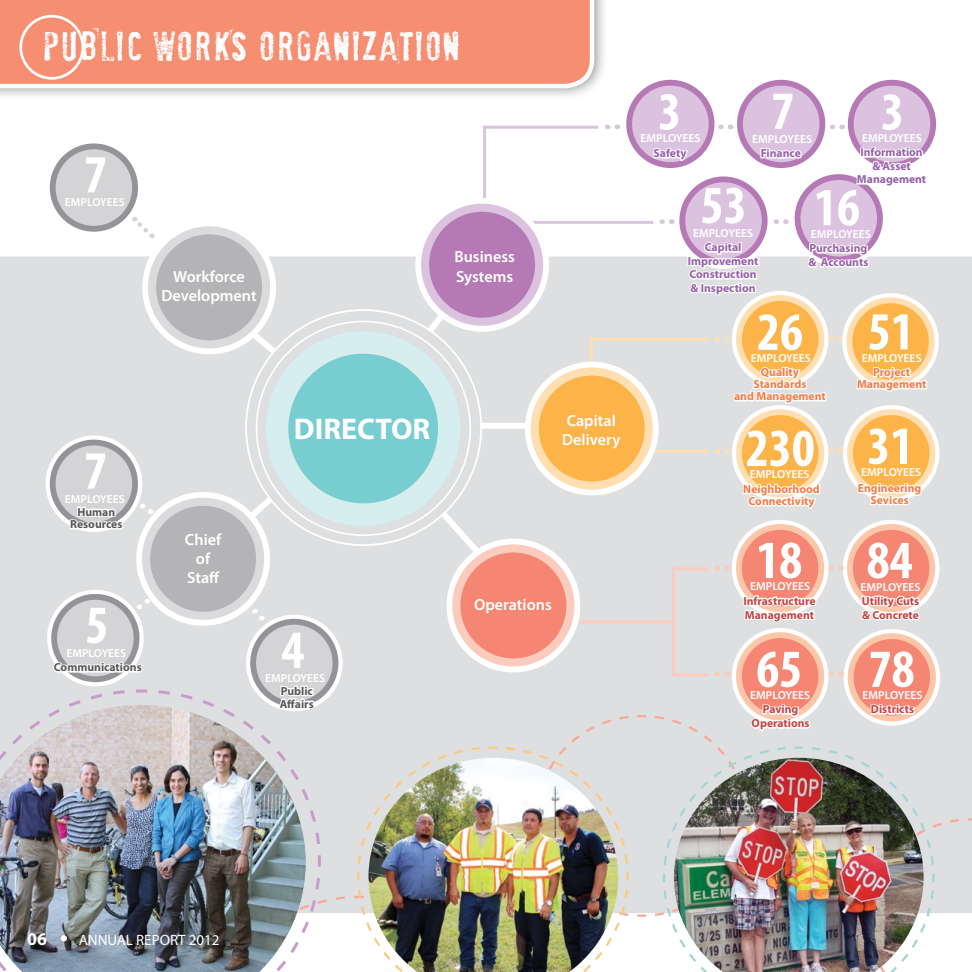
<style>
.page{position:relative;width:972px;height:972px;background:#fff}
.page>*{position:absolute;margin:0;border:0;box-sizing:border-box;transform-origin:0 0}
.t1{font:700 condensed 54px "Myriad Pro";color:#fff}
.t2{font:37.5px "Socia L Anima L";color:#fff}
.t3{font:700 30px "Myriad Pro";color:#fff}
.t4{font:700 18px "Myriad Pro";color:#fff}
.t5{font:600 16.2px/19.4px "Myriad Pro";color:#fff}
.t6{font:15px "Myriad Pro";color:#fff}
.t7{font:600 11.7px "Myriad Pro";color:#fff}
.t8{font:700 11.7px/13.5px "Myriad Pro";color:#9561a9;text-align:center}
.t9{font:700 11.7px/12px "Myriad Pro";color:#f47c46;text-align:center}
.t10{font:700 11.7px/14px "Myriad Pro";color:#c14645}
.t11{font:700 11.7px/12.8px "Myriad Pro";color:#58595b;text-align:center}
</style>
<div class="page">
<div style="left:0;top:256px;width:648px;height:458px;background:#dedfe0"></div>
<hr style="left:504px;top:221px;width:149px;height:3px;background:#dbc3df">
<hr style="left:580px;top:620px;width:94px;height:3px;background:#fbcbbd">
<hr style="left:483px;top:126px;width:3px;height:92px;background:#dbc3df">
<svg style="left:245px;top:326px;width:37px;height:33px"></svg>
<div style="left:635px;top:714px;width:13px;height:203px;background:#dedfe0"></div>
<img style="left:0;top:688px;width:150px;height:284px">
<img style="left:0;top:875px;width:133px;height:97px">
<div style="left:481px;top:423px;width:87px;height:6px;background:#fff"></div>
<hr style="left:590px;top:338px;width:118px;height:3px;background:#ffdeb1">
<hr style="left:590px;top:338px;width:3px;height:58px;background:#ffdeb1">
<svg style="left:525px;top:362px;width:134px;height:133px"></svg>
<div style="left:535px;top:372px;width:114px;height:114px;background:#fcb449;border-radius:50%"></div>
<div style="left:531px;top:367px;width:122px;height:123px;border:8px solid #ffdeb1;border-radius:50%"></div>
<svg style="left:622px;top:76px;width:97px;height:96px"></svg>
<div style="left:629px;top:83px;width:83px;height:82px;background:#dbc3df;border-radius:50%"></div>
<div style="left:626px;top:80px;width:89px;height:88px;border:6px solid #b57ab5;border-radius:50%"></div>
<svg style="left:415px;top:198px;width:134px;height:134px"></svg>
<svg style="left:733px;top:76px;width:97px;height:96px"></svg>
<div style="left:740px;top:83px;width:82px;height:82px;background:#dbc3df;border-radius:50%"></div>
<div style="left:737px;top:80px;width:88px;height:88px;border:6px solid #b57ab5;border-radius:50%"></div>
<svg style="left:844px;top:76px;width:96px;height:96px"></svg>
<div style="left:851px;top:83px;width:82px;height:82px;background:#dbc3df;border-radius:50%"></div>
<div style="left:848px;top:80px;width:88px;height:88px;border:6px solid #b57ab5;border-radius:50%"></div>
<hr style="left:485px;top:126px;width:113px;height:3px;background:#dbc3df">
<svg style="left:607px;top:125px;width:11px;height:4px"></svg>
<svg style="left:447px;top:539px;width:133px;height:133px"></svg>
<div style="left:456px;top:548px;width:114px;height:114px;background:#f58674;border-radius:50%"></div>
<div style="left:452px;top:544px;width:122px;height:123px;border:8px solid #fbcbbd;border-radius:50%"></div>
<img style="left:648px;top:125px;width:324px;height:847px">
<div style="left:0;top:0;width:608px;height:101px;background:#000;opacity:.4"></div>
<svg style="left:0;top:0;width:594px;height:88px;background:#f69579"></svg>
<div style="left:19px;top:15px;width:65px;height:65px;border:3px solid #fff;border-radius:50%"></div>
<svg style="left:46px;top:139px;width:96px;height:97px"></svg>
<div style="left:53px;top:146px;width:82px;height:83px;background:#d4d4d6;border-radius:50%"></div>
<div style="left:50px;top:143px;width:88px;height:89px;border:6px solid #939498;border-radius:50%"></div>
<svg style="left:131px;top:216px;width:22px;height:22px"></svg>
<svg style="left:46px;top:435px;width:96px;height:97px"></svg>
<div style="left:53px;top:443px;width:82px;height:82px;background:#d4d4d6;border-radius:50%"></div>
<div style="left:50px;top:440px;width:88px;height:88px;border:6px solid #939498;border-radius:50%"></div>
<svg style="left:69px;top:506px;width:56px;height:48px"></svg>
<svg style="left:252px;top:608px;width:16px;height:16px"></svg>
<svg style="left:246px;top:615px;width:97px;height:96px"></svg>
<div style="left:253px;top:622px;width:83px;height:82px;background:#d4d4d6;border-radius:50%"></div>
<div style="left:250px;top:619px;width:88px;height:88px;border:6px solid #939498;border-radius:50%"></div>
<img style="left:150px;top:650px;width:485px;height:322px">
<svg style="left:47px;top:590px;width:97px;height:96px"></svg>
<div style="left:54px;top:597px;width:83px;height:82px;background:#d4d4d6;border-radius:50%"></div>
<div style="left:51px;top:594px;width:88px;height:88px;border:6px solid #939498;border-radius:50%"></div>
<img style="left:0;top:626px;width:144px;height:227px">
<svg style="left:184px;top:491px;width:95px;height:87px;background:#e1e2e3"></svg>
<svg style="left:136px;top:492px;width:134px;height:134px"></svg>
<div style="left:146px;top:502px;width:114px;height:114px;background:#b4b4b7;border-radius:50%"></div>
<div style="left:142px;top:498px;width:122px;height:122px;border:8px solid #dadbdc;border-radius:50%"></div>
<svg style="left:142px;top:221px;width:134px;height:133px"></svg>
<div style="left:152px;top:230px;width:114px;height:114px;background:#b4b4b7;border-radius:50%"></div>
<div style="left:148px;top:226px;width:122px;height:122px;border:8px solid #dadbdc;border-radius:50%"></div>
<svg style="left:140px;top:503px;width:16px;height:15px"></svg>
<svg style="left:137px;top:595px;width:16px;height:15px"></svg>
<svg style="left:422px;top:292px;width:39px;height:47px"></svg>
<svg style="left:277px;top:342px;width:172px;height:173px;background:#85d1d5"></svg>
<div style="left:266px;top:331px;width:195px;height:195px;border:22px solid #d6eeee;border-radius:50%"></div>
<div style="left:425px;top:208px;width:114px;height:114px;background:#b57ab5;border-radius:50%"></div>
<div style="left:421px;top:204px;width:122px;height:122px;border:8px solid #dbc3df;border-radius:50%"></div>
<svg style="left:435px;top:505px;width:52px;height:56px"></svg>
<h2 class="t2" style="left:41px;top:24px;width:421px">PUBLIC WORKS ORGANIZATION</h2>
<h1 class="t1" style="left:84px;top:141px;width:25px">7</h1>
<p class="t7" style="left:65px;top:195px;width:61px">EMPLOYEES</p>
<h3 class="t5" style="left:161px;top:267px;width:97px;text-align:center">Workforce<br>Development</h3>
<h3 class="t5" style="left:454px;top:247px;width:62px">Business<br>Systems</h3>
<h1 class="t1" style="left:84px;top:437px;width:25px">7</h1>
<p class="t7" style="left:65px;top:491px;width:61px">EMPLOYEES</p>
<p class="t11" style="left:70px;top:505px;width:54px">Human<br>Resources</p>
<h1 class="t1" style="left:85px;top:591px;width:25px">5</h1>
<p class="t7" style="left:66px;top:646px;width:61px">EMPLOYEES</p>
<p class="t11" style="left:54px;top:661px;width:89px">Communications</p>
<h3 class="t5" style="left:185px;top:529px;width:38px;text-align:center">Chief of<br>Staff</h3>
<h3 class="t3" style="left:294px;top:409px;width:138px">DIRECTOR</h3>
<h1 class="t1" style="left:281px;top:616px;width:25px">4</h1>
<p class="t7" style="left:265px;top:670px;width:61px">EMPLOYEES</p>
<p class="t11" style="left:280px;top:684px;width:35px;text-align:left">Public<br>Affairs</p>
<h3 class="t5" style="left:562px;top:410px;width:60px">Capital<br>Delivery</h3>
<h3 class="t5" style="left:474px;top:595px;width:79px">Operations</h3>
<h1 class="t1" style="left:771px;top:77px;width:25px">7</h1>
<p class="t7" style="left:752px;top:131px;width:61px">EMPLOYEES</p>
<p class="t8" style="left:761px;top:146px;width:42px">Finance</p>
<h1 class="t1" style="left:658px;top:78px;width:25px">3</h1>
<p class="t7" style="left:641px;top:131px;width:61px">EMPLOYEES</p>
<p class="t8" style="left:653px;top:146px;width:35px">Safety</p>
<h1 class="t1" style="left:881px;top:78px;width:25px">3</h1>
<p class="t7" style="left:862px;top:131px;width:61px">EMPLOYEES</p>
<p class="t8" style="left:857px;top:145px;width:71px">Information &amp; Asset<br>Management</p>
<h1 class="t1" style="left:701px;top:171px;width:48px">53</h1>
<p class="t7" style="left:693px;top:226px;width:61px">EMPLOYEES</p>
<h1 class="t1" style="left:814px;top:174px;width:48px">16</h1>
<p class="t7" style="left:811px;top:226px;width:61px">EMPLOYEES</p>
<p class="t8" style="left:808px;top:241px;width:62px;line-height:14px;text-align:left">Purchasing &amp; Accounts</p>
<p class="t8" style="left:688px;top:240px;width:72px">Capital<br>Improvement<br>Construction &amp; Inspection</p>
<h1 class="t1" style="left:757px;top:298px;width:48px">26</h1>
<p class="t7" style="left:751px;top:351px;width:61px">EMPLOYEES</p>
<p class="t9" style="left:734px;top:366px;width:93px">Quality<br>Standards<br>and Management</p>
<h1 class="t1" style="left:746px;top:414px;width:71px">230</h1>
<p class="t9" style="left:743px;top:483px;width:78px">Neighborhood<br>Connectivity</p>
<p class="t7" style="left:750px;top:467px;width:61px">EMPLOYEES</p>
<h1 class="t1" style="left:756px;top:526px;width:48px">18</h1>
<p class="t7" style="left:750px;top:579px;width:61px">EMPLOYEES</p>
<p class="t10" style="left:743px;top:593px;width:74px">Infrastructure<br>Management</p>
<h1 class="t1" style="left:756px;top:635px;width:48px">65</h1>
<p class="t7" style="left:750px;top:688px;width:61px">EMPLOYEES</p>
<p class="t10" style="left:752px;top:702px;width:60px;text-align:center">Paving<br>Operations</p>
<h1 class="t1" style="left:868px;top:298px;width:48px">51</h1>
<p class="t7" style="left:862px;top:351px;width:61px">EMPLOYEES</p>
<p class="t9" style="left:857px;top:366px;width:71px">Project<br>Management</p>
<h1 class="t1" style="left:867px;top:412px;width:48px">31</h1>
<p class="t7" style="left:861px;top:465px;width:61px">EMPLOYEES</p>
<p class="t9" style="left:858px;top:482px;width:65px">Engineering<br>Sevices</p>
<h1 class="t1" style="left:867px;top:526px;width:48px">84</h1>
<p class="t7" style="left:861px;top:579px;width:61px">EMPLOYEES</p>
<p class="t10" style="left:862px;top:594px;width:59px">Utility Cuts &amp; Concrete</p>
<h1 class="t1" style="left:869px;top:635px;width:48px">78</h1>
<p class="t7" style="left:863px;top:688px;width:61px">EMPLOYEES</p>
<p class="t10" style="left:871px;top:702px;width:45px">Districts</p>
<h3 class="t4" style="left:27px;top:927px;width:21px">06</h3>
<p class="t6" style="left:79px;top:931px;width:142px">ANNUAL REPORT 2012</p>
</div>
